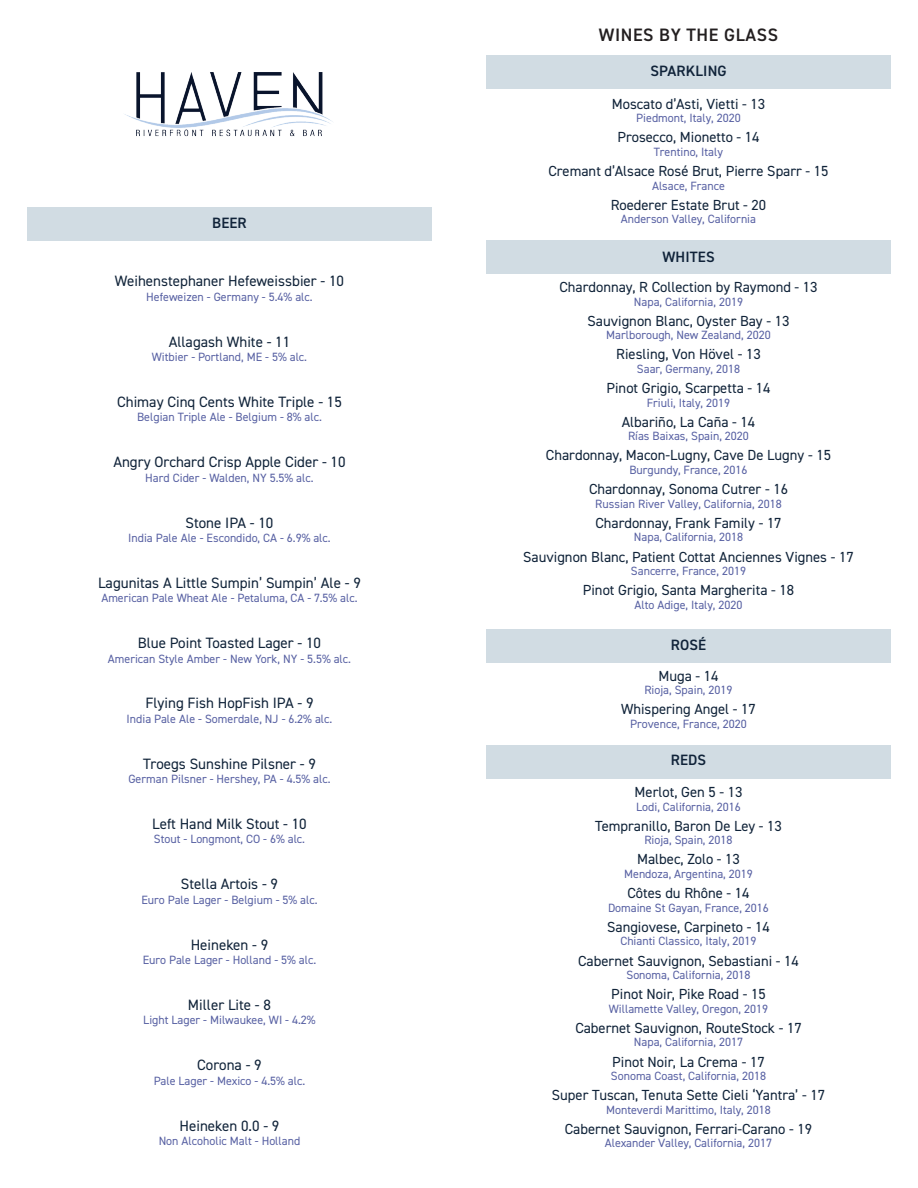
<style>
.page{position:relative;width:918px;height:1188px;background:#fff}
.page>*{position:absolute;margin:0;border:0;box-sizing:border-box;transform-origin:0 0}
.t1{font:600 18px "DIN2014";letter-spacing:.035em;color:#231f20}
.t2{font:15px "DIN2014";color:#102339}
.t3{font:600 15px "DIN2014";letter-spacing:.01em;color:#102339}
.t4{font:14.7px "DIN2014";color:#102339}
.t5{font:12px "DIN2014";color:#5861a3}
</style>
<div class="page">
<div style="left:27px;top:207px;width:405px;height:34px;background:#d1dce3"></div>
<div style="left:486px;top:56px;width:405px;height:33px;background:#d1dce3"></div>
<div style="left:486px;top:240px;width:405px;height:33px;background:#d1dce3"></div>
<div style="left:486px;top:629px;width:405px;height:34px;background:#d1dce3"></div>
<div style="left:486px;top:745px;width:405px;height:33px;background:#d1dce3"></div>
<img style="left:125px;top:72px;width:208px;height:65px">
<p class="t3" style="left:212px;top:213px;width:36px">BEER</p>
<p class="t2" style="left:115px;top:272px;width:231px">Weihenstephaner Hefeweissbier - 10</p>
<p class="t5" style="left:146px;top:289px;width:168px">Hefeweizen - Germany - 5.4% alc.</p>
<p class="t2" style="left:169px;top:332px;width:123px">Allagash White - 11</p>
<p class="t5" style="left:152px;top:349px;width:157px">Witbier - Portland, ME - 5% alc.</p>
<p class="t2" style="left:117px;top:392px;width:226px">Chimay Cinq Cents White Triple - 15</p>
<p class="t5" style="left:137px;top:410px;width:186px">Belgian Triple Ale - Belgium - 8% alc.</p>
<p class="t2" style="left:113px;top:453px;width:234px">Angry Orchard Crisp Apple Cider - 10</p>
<p class="t5" style="left:145px;top:470px;width:170px">Hard Cider - Walden, NY 5.5% alc.</p>
<p class="t2" style="left:186px;top:513px;width:89px">Stone IPA - 10</p>
<p class="t5" style="left:128px;top:530px;width:204px">India Pale Ale - Escondido, CA - 6.9% alc.</p>
<p class="t2" style="left:98px;top:573px;width:264px">Lagunitas A Little Sumpin’ Sumpin’ Ale - 9</p>
<p class="t5" style="left:101px;top:591px;width:258px">American Pale Wheat Ale - Petaluma, CA - 7.5% alc.</p>
<p class="t2" style="left:138px;top:634px;width:185px">Blue Point Toasted Lager - 10</p>
<p class="t5" style="left:108px;top:651px;width:245px">American Style Amber - New York, NY - 5.5% alc.</p>
<p class="t2" style="left:145px;top:694px;width:170px">Flying Fish HopFish IPA - 9</p>
<p class="t5" style="left:127px;top:711px;width:207px">India Pale Ale - Somerdale, NJ - 6.2% alc.</p>
<p class="t2" style="left:143px;top:754px;width:174px">Troegs Sunshine Pilsner - 9</p>
<p class="t5" style="left:128px;top:772px;width:204px">German Pilsner - Hershey, PA - 4.5% alc.</p>
<p class="t2" style="left:152px;top:815px;width:156px">Left Hand Milk Stout - 10</p>
<p class="t5" style="left:154px;top:832px;width:153px">Stout - Longmont, CO - 6% alc.</p>
<p class="t2" style="left:181px;top:875px;width:99px">Stella Artois - 9</p>
<p class="t5" style="left:141px;top:892px;width:178px">Euro Pale Lager - Belgium - 5% alc.</p>
<p class="t2" style="left:191px;top:935px;width:79px">Heineken - 9</p>
<p class="t5" style="left:143px;top:952px;width:175px">Euro Pale Lager - Holland - 5% alc.</p>
<p class="t2" style="left:188px;top:995px;width:85px">Miller Lite - 8</p>
<p class="t5" style="left:143px;top:1013px;width:174px">Light Lager - Milwaukee, WI - 4.2%</p>
<p class="t2" style="left:197px;top:1056px;width:66px">Corona - 9</p>
<p class="t5" style="left:154px;top:1073px;width:153px">Pale Lager - Mexico - 4.5% alc.</p>
<p class="t2" style="left:180px;top:1116px;width:101px">Heineken 0.0 - 9</p>
<p class="t5" style="left:159px;top:1133px;width:143px">Non Alcoholic Malt - Holland</p>
<h1 class="t1" style="left:599px;top:23px;width:181px">WINES BY THE GLASS</h1>
<p class="t3" style="left:650px;top:61px;width:78px">SPARKLING</p>
<p class="t4" style="left:612px;top:94px;width:155px">Moscato d’Asti, Vietti - 13</p>
<p class="t5" style="left:636px;top:111px;width:106px">Piedmont, Italy, 2020</p>
<p class="t4" style="left:617px;top:128px;width:144px">Prosecco, Mionetto - 14</p>
<p class="t5" style="left:654px;top:144px;width:71px">Trentino, Italy</p>
<p class="t4" style="left:548px;top:162px;width:282px">Cremant d’Alsace Rosé Brut, Pierre Sparr - 15</p>
<p class="t5" style="left:652px;top:178px;width:74px">Alsace, France</p>
<p class="t4" style="left:611px;top:195px;width:157px">Roederer Estate Brut - 20</p>
<p class="t5" style="left:621px;top:212px;width:137px">Anderson Valley, California</p>
<p class="t3" style="left:662px;top:247px;width:54px">WHITES</p>
<p class="t4" style="left:559px;top:278px;width:260px">Chardonnay, R Collection by Raymond - 13</p>
<p class="t5" style="left:634px;top:294px;width:111px">Napa, California, 2019</p>
<p class="t4" style="left:588px;top:311px;width:203px">Sauvignon Blanc, Oyster Bay - 13</p>
<p class="t5" style="left:606px;top:328px;width:166px">Marlborough, New Zealand, 2020</p>
<p class="t4" style="left:616px;top:345px;width:146px">Riesling, Von Hövel - 13</p>
<p class="t5" style="left:637px;top:361px;width:105px">Saar, Germany, 2018</p>
<p class="t4" style="left:607px;top:379px;width:165px">Pinot Grigio, Scarpetta - 14</p>
<p class="t5" style="left:647px;top:395px;width:85px">Friuli, Italy, 2019</p>
<p class="t4" style="left:622px;top:413px;width:135px">Albariño, La Caña - 14</p>
<p class="t5" style="left:628px;top:429px;width:122px">Rías Baixas, Spain, 2020</p>
<p class="t4" style="left:546px;top:446px;width:287px">Chardonnay, Macon-Lugny, Cave De Lugny - 15</p>
<p class="t5" style="left:629px;top:462px;width:120px">Burgundy, France, 2016</p>
<p class="t4" style="left:589px;top:480px;width:201px">Chardonnay, Sonoma Cutrer - 16</p>
<p class="t5" style="left:595px;top:496px;width:188px">Russian River Valley, California, 2018</p>
<p class="t4" style="left:595px;top:514px;width:188px">Chardonnay, Frank Family - 17</p>
<p class="t5" style="left:634px;top:530px;width:111px">Napa, California, 2018</p>
<p class="t4" style="left:523px;top:547px;width:332px">Sauvignon Blanc, Patient Cottat Anciennes Vignes - 17</p>
<p class="t5" style="left:631px;top:563px;width:117px">Sancerre, France, 2019</p>
<p class="t4" style="left:583px;top:581px;width:213px">Pinot Grigio, Santa Margherita - 18</p>
<p class="t5" style="left:635px;top:597px;width:109px">Alto Adige, Italy, 2020</p>
<p class="t3" style="left:671px;top:634px;width:37px">ROSÉ</p>
<p class="t4" style="left:658px;top:667px;width:62px">Muga - 14</p>
<p class="t5" style="left:644px;top:683px;width:90px">Rioja, Spain, 2019</p>
<p class="t4" style="left:621px;top:700px;width:136px">Whispering Angel - 17</p>
<p class="t5" style="left:630px;top:716px;width:118px">Provence, France, 2020</p>
<p class="t3" style="left:671px;top:750px;width:37px">REDS</p>
<p class="t4" style="left:635px;top:783px;width:109px">Merlot, Gen 5 - 13</p>
<p class="t5" style="left:636px;top:799px;width:106px">Lodi, California, 2016</p>
<p class="t4" style="left:595px;top:816px;width:188px">Tempranillo, Baron De Ley - 13</p>
<p class="t5" style="left:644px;top:833px;width:90px">Rioja, Spain, 2018</p>
<p class="t4" style="left:637px;top:850px;width:104px">Malbec, Zolo - 13</p>
<p class="t5" style="left:624px;top:866px;width:130px">Mendoza, Argentina, 2019</p>
<p class="t4" style="left:627px;top:884px;width:124px">Côtes du Rhône - 14</p>
<p class="t5" style="left:608px;top:900px;width:162px">Domaine St Gayan, France, 2016</p>
<p class="t4" style="left:607px;top:918px;width:164px">Sangiovese, Carpineto - 14</p>
<p class="t5" style="left:620px;top:934px;width:138px">Chianti Classico, Italy, 2019</p>
<p class="t4" style="left:578px;top:951px;width:222px">Cabernet Sauvignon, Sebastiani - 14</p>
<p class="t5" style="left:627px;top:967px;width:125px">Sonoma, California, 2018</p>
<p class="t4" style="left:611px;top:985px;width:156px">Pinot Noir, Pike Road - 15</p>
<p class="t5" style="left:609px;top:1001px;width:161px">Willamette Valley, Oregon, 2019</p>
<p class="t4" style="left:575px;top:1019px;width:228px">Cabernet Sauvignon, RouteStock - 17</p>
<p class="t5" style="left:634px;top:1035px;width:111px">Napa, California, 2017</p>
<p class="t4" style="left:612px;top:1052px;width:154px">Pinot Noir, La Crema - 17</p>
<p class="t5" style="left:611px;top:1068px;width:157px">Sonoma Coast, California, 2018</p>
<p class="t4" style="left:552px;top:1086px;width:275px">Super Tuscan, Tenuta Sette Cieli ‘Yantra’ - 17</p>
<p class="t5" style="left:606px;top:1102px;width:166px">Monteverdi Marittimo, Italy, 2018</p>
<p class="t4" style="left:565px;top:1120px;width:249px">Cabernet Sauvignon, Ferrari-Carano - 19</p>
<p class="t5" style="left:605px;top:1136px;width:169px">Alexander Valley, California, 2017</p>
</div>
